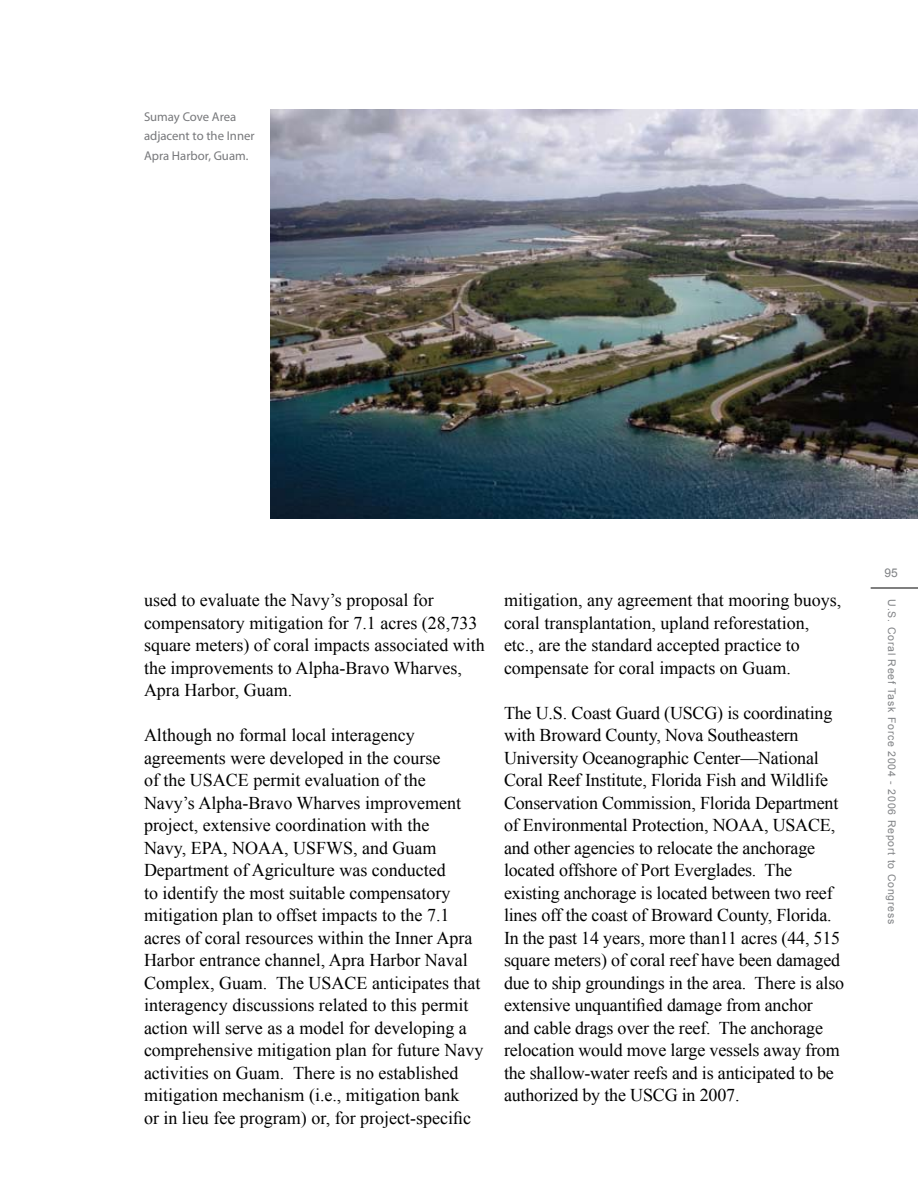
<style>
.page{position:relative;width:918px;height:1188px;background:#fff}
.page>*{position:absolute;margin:0;border:0;box-sizing:border-box;transform-origin:0 0}
.t1{font:18px/22.5px "Times New Roman";color:#000}
.t2{font:12.75px/19.5px "Myriad Pro";color:#77787b}
.t3{font:12px "Arial";color:#808285}
.t4{font:10.5px "Arial";letter-spacing:.075em;color:#808285}
</style>
<div class="page">
<hr style="left:871px;top:588px;width:47px;height:1px;background:#000">
<img style="left:270px;top:110px;width:648px;height:409px">
<p class="t2" style="left:144px;top:106px;width:112px">Sumay Cove Area adjacent to the Inner<br>Apra Harbor, Guam.</p>
<p class="t1" style="left:144px;top:589px;width:342px">used to evaluate the Navy’s proposal for compensatory mitigation for 7.1 acres (28,733 square meters) of coral impacts associated with the improvements to Alpha-Bravo Wharves, Apra Harbor, Guam.</p>
<p class="t1" style="left:144px;top:724px;width:341px">Although no formal local interagency agreements were developed in the course<br>of the USACE permit evaluation of the<br>Navy’s Alpha-Bravo Wharves improvement project, extensive coordination with the<br>Navy, EPA, NOAA, USFWS, and Guam Department of Agriculture was conducted<br>to identify the most suitable compensatory mitigation plan to offset impacts to the 7.1 acres of coral resources within the Inner Apra Harbor entrance channel, Apra Harbor Naval Complex, Guam. The USACE anticipates that interagency discussions related to this permit action will serve as a model for developing a comprehensive mitigation plan for future Navy activities on Guam. There is no established mitigation mechanism (i.e., mitigation bank</p>
<p class="t1" style="left:144px;top:1106px;width:329px">or in lieu fee program) or, for project-specific</p>
<p class="t1" style="left:504px;top:589px;width:339px">mitigation, any agreement that mooring buoys, coral transplantation, upland reforestation, etc., are the standard accepted practice to compensate for coral impacts on Guam.</p>
<p class="t1" style="left:504px;top:701px;width:342px">The U.S. Coast Guard (USCG) is coordinating with Broward County, Nova Southeastern University Oceanographic Center—National Coral Reef Institute, Florida Fish and Wildlife Conservation Commission, Florida Department of Environmental Protection, NOAA, USACE, and other agencies to relocate the anchorage located offshore of Port Everglades. The existing anchorage is located between two reef lines off the coast of Broward County, Florida.<br>In the past 14 years, more than11 acres (44, 515 square meters) of coral reef have been damaged due to ship groundings in the area. There is also</p>
<p class="t1" style="left:504px;top:994px;width:310px">extensive unquantified damage from anchor</p>
<p class="t1" style="left:504px;top:1016px;width:337px">and cable drags over the reef. The anchorage relocation would move large vessels away from the shallow-water reefs and is anticipated to be authorized by the USCG in 2007.</p>
<p class="t3" style="left:884px;top:566px;width:15px">95</p>
<p class="t4" style="left:898px;top:599px;width:326px;rotate:90deg">U.S. Coral Reef Task Force 2004 - 2006 Report to Congress</p>
</div>
